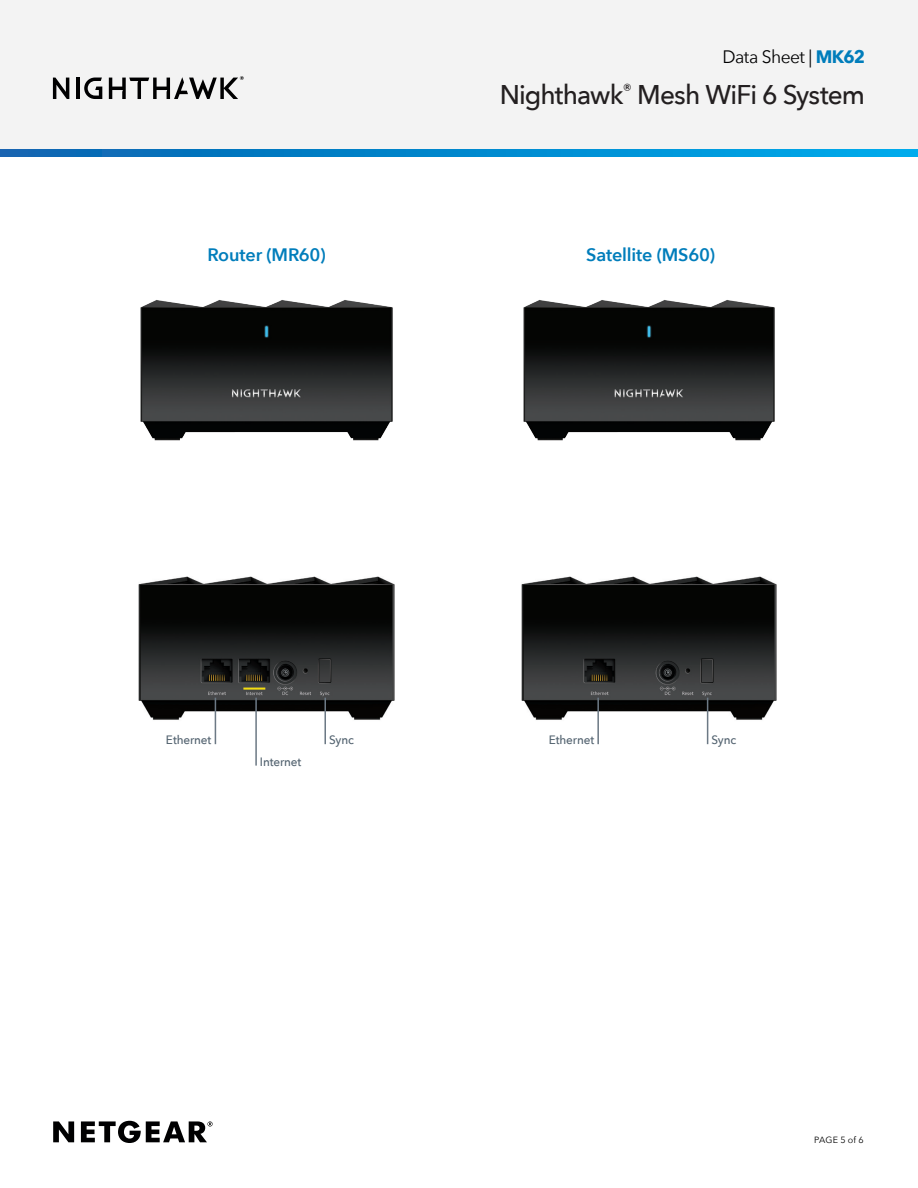
<style>
.page{position:relative;width:918px;height:1188px;background:#fff}
.page>*{position:absolute;margin:0;border:0;box-sizing:border-box;transform-origin:0 0}
.t1{font:500 27px "Avenir Next";letter-spacing:-.035em;color:#231f20}
.Sub_Heads_Blue{font:600 18px "Avenir Next";letter-spacing:-.01em;color:#007dbb}
.t2{font:18px "Avenir Next";letter-spacing:-.03em;color:#000001}
.t3{font:500 12.15px "Avenir Next";letter-spacing:-.01em;color:#52626f}
.t4{font:9px "Avenir Next";letter-spacing:.015em;color:#000001}
.s1{font-weight:700;color:#007dbb}
</style>
<div class="page">
<div style="left:0;top:0;width:918px;height:156px;background:#f3f3f3"></div>
<svg style="left:53px;top:1121px;width:160px;height:22px"></svg>
<svg style="left:53px;top:78px;width:16px;height:21px"></svg>
<hr style="left:76px;top:78px;width:3px;height:21px;background:#000001">
<svg style="left:84px;top:78px;width:18px;height:21px"></svg>
<svg style="left:109px;top:76px;width:135px;height:23px"></svg>
<svg style="left:0;top:149px;width:918px;height:8px;background:#0287cd"></svg>
<img style="left:139px;top:576px;width:255px;height:146px">
<img style="left:521px;top:576px;width:256px;height:146px">
<img style="left:140px;top:300px;width:253px;height:141px">
<img style="left:523px;top:300px;width:252px;height:141px">
<hr style="left:215px;top:698px;width:1px;height:46px;background:#6c7985">
<hr style="left:255px;top:698px;width:2px;height:68px;background:#6c7985">
<hr style="left:324px;top:698px;width:2px;height:46px;background:#6c7985">
<hr style="left:597px;top:698px;width:2px;height:46px;background:#6c7985">
<hr style="left:707px;top:698px;width:1px;height:46px;background:#6c7985">
<p class="Sub_Heads_Blue" style="left:207px;top:239px;width:120px">Router (MR60)</p>
<h2 class="t2" style="left:723px;top:42px;width:144px">Data Sheet | <span class="s1">MK62</span></h2>
<h1 class="t1" style="left:500px;top:71px;width:367px">Nighthawk<sup>®</sup> Mesh WiFi 6 System</h1>
<p class="Sub_Heads_Blue" style="left:586px;top:239px;width:130px">Satellite (MS60)</p>
<p class="t3" style="left:166px;top:730px;width:47px">Ethernet</p>
<p class="t3" style="left:260px;top:751px;width:43px">Internet</p>
<p class="t3" style="left:329px;top:730px;width:26px">Sync</p>
<p class="t3" style="left:549px;top:730px;width:47px">Ethernet</p>
<p class="t3" style="left:712px;top:730px;width:26px">Sync</p>
<p class="t4" style="left:814px;top:1132px;width:51px">PAGE 5 of 6</p>
</div>
